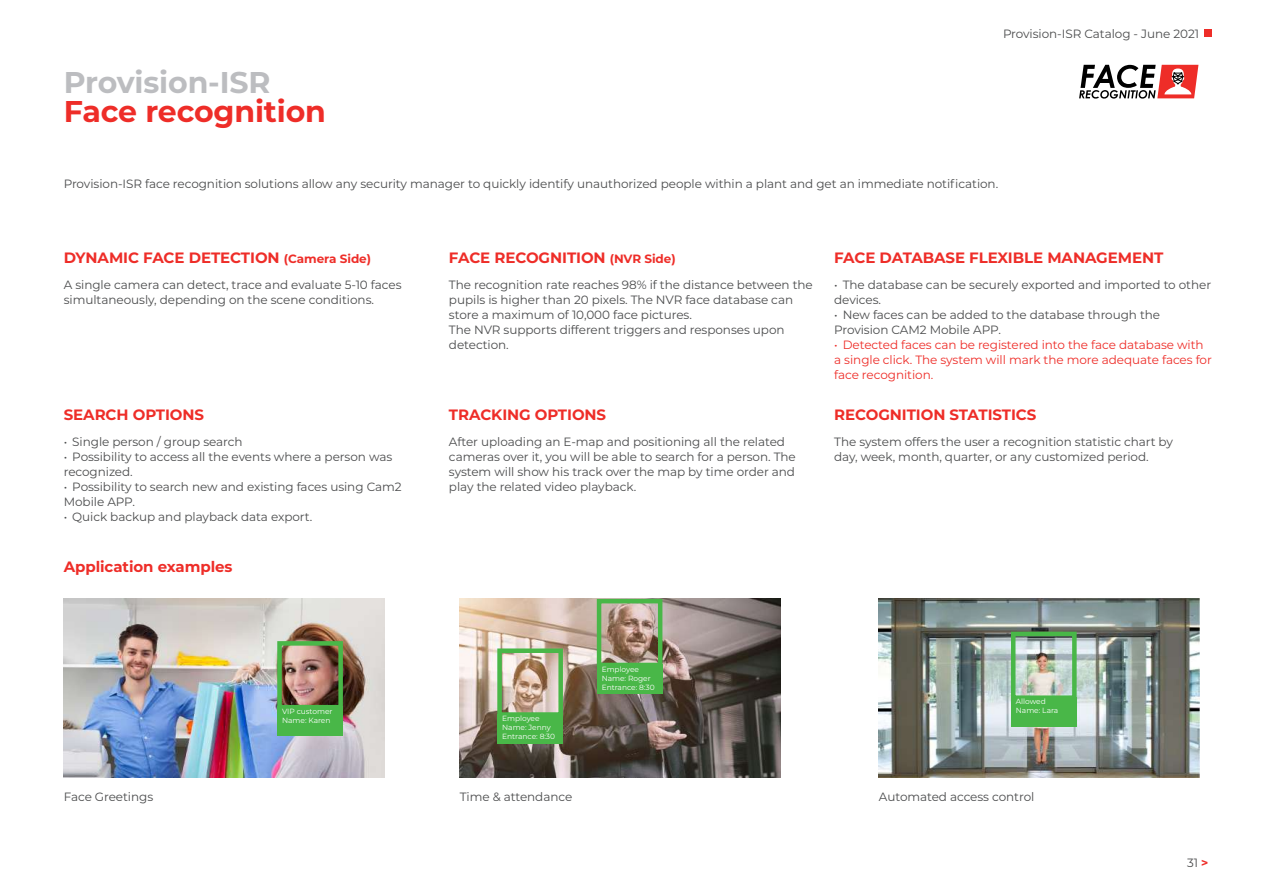
<style>
.page{position:relative;width:1263px;height:893px;background:#fff}
.page>*{position:absolute;margin:0;border:0;box-sizing:border-box;transform-origin:0 0}
.t1{font:700 30px "Montserrat";letter-spacing:-.005em;color:#ee2d28}
.t2{font:700 30px "Montserrat";letter-spacing:-.005em;color:#bcbdc0}
.t3{font:700 15px "Montserrat";letter-spacing:-.005em;color:#ee2d28}
.t4{font:12px/15px "Montserrat";letter-spacing:-.005em;color:#4b4c4d}
.t5{font:12px/15px "Montserrat";letter-spacing:-.005em;color:#ee2d28}
.t6{font:7.5px/9px "Montserrat";letter-spacing:-.005em;color:#fff}
.s1{font-size:12px}
.s2{font-weight:700;color:#ee2d28}
</style>
<div class="page">
<svg style="left:1079px;top:65px;width:119px;height:34px"></svg>
<img style="left:460px;top:599px;width:320px;height:178px">
<img style="left:879px;top:599px;width:320px;height:178px">
<div style="left:597px;top:599px;width:65px;height:68px;border:4px solid #49b748"></div>
<div style="left:1011px;top:632px;width:66px;height:68px;border:4px solid #49b748"></div>
<div style="left:497px;top:648px;width:66px;height:69px;border:4px solid #49b748"></div>
<div style="left:597px;top:664px;width:65px;height:29px;background:#49b748"></div>
<div style="left:1011px;top:697px;width:66px;height:29px;background:#49b748"></div>
<div style="left:497px;top:714px;width:66px;height:29px;background:#49b748"></div>
<img style="left:64px;top:599px;width:320px;height:178px">
<div style="left:277px;top:641px;width:66px;height:68px;border:4px solid #49b748"></div>
<div style="left:277px;top:707px;width:66px;height:29px;background:#49b748"></div>
<div style="left:1204px;top:30px;width:7px;height:7px;background:#ee2d28"></div>
<h1 class="t2" style="left:64px;top:61px;width:208px">Provision-ISR</h1>
<h1 class="t1" style="left:64px;top:90px;width:264px">Face recognition</h1>
<p class="t4" style="left:1003px;top:26px;width:198px">Provision-ISR Catalog - June 2021</p>
<p class="t4" style="left:64px;top:175px;width:936px">Provision-ISR face recognition solutions allow any security manager to quickly identify unauthorized people within a plant and get an immediate notification.</p>
<p class="t3" style="left:64px;top:246px;width:309px">DYNAMIC FACE DETECTION <span class="s1">(Camera Side)</span></p>
<p class="t4" style="left:64px;top:277px;width:339px">A single camera can detect, trace and evaluate 5-10 faces simultaneously, depending on the scene conditions.</p>
<p class="t3" style="left:64px;top:403px;width:142px">SEARCH OPTIONS</p>
<p class="t4" style="left:64px;top:434px;width:180px">• Single person / group search</p>
<p class="t4" style="left:64px;top:449px;width:330px">• Possibility to access all the events where a person was recognized.</p>
<p class="t4" style="left:64px;top:479px;width:339px">• Possibility to search new and existing faces using Cam2<br>Mobile APP.</p>
<p class="t4" style="left:64px;top:509px;width:250px">• Quick backup and playback data export.</p>
<p class="t3" style="left:64px;top:555px;width:170px">Application examples</p>
<p class="t6" style="left:282px;top:706px;width:52px">VIP customer<br>Name: Karen</p>
<p class="t3" style="left:449px;top:246px;width:228px">FACE RECOGNITION <span class="s1">(NVR Side)</span></p>
<p class="t3" style="left:834px;top:246px;width:331px">FACE DATABASE FLEXIBLE MANAGEMENT</p>
<p class="t4" style="left:449px;top:277px;width:365px">The recognition rate reaches 98% if the distance between the pupils is higher than 20 pixels. The NVR face database can store a maximum of 10,000 face pictures.<br>The NVR supports different triggers and responses upon detection.</p>
<p class="t4" style="left:834px;top:277px;width:378px">• The database can be securely exported and imported to other devices.</p>
<p class="t4" style="left:834px;top:307px;width:327px">• New faces can be added to the database through the<br>Provision CAM2 Mobile APP.</p>
<p class="t5" style="left:834px;top:337px;width:379px">• Detected faces can be registered into the face database with a single click. The system will mark the more adequate faces for face recognition.</p>
<p class="t3" style="left:449px;top:403px;width:159px">TRACKING OPTIONS</p>
<p class="t3" style="left:834px;top:403px;width:204px">RECOGNITION STATISTICS</p>
<p class="t4" style="left:449px;top:434px;width:348px">After uploading an E-map and positioning all the related cameras over it, you will be able to search for a person. The system will show his track over the map by time order and play the related video playback.</p>
<p class="t4" style="left:834px;top:434px;width:340px">The system offers the user a recognition statistic chart by day, week, month, quarter, or any customized period.</p>
<p class="t6" style="left:502px;top:714px;width:54px">Employee<br>Name: Jenny<br>Entrance: 8:30</p>
<p class="t6" style="left:602px;top:664px;width:54px">Employee<br>Name: Roger<br>Entrance: 8:30</p>
<p class="t6" style="left:1016px;top:697px;width:44px">Allowed<br>Name: Lara</p>
<p class="t4" style="left:64px;top:788px;width:91px">Face Greetings</p>
<p class="t4" style="left:460px;top:788px;width:114px">Time &amp; attendance</p>
<p class="t4" style="left:879px;top:788px;width:157px">Automated access control</p>
<p class="t4" style="left:1187px;top:855px;width:23px">31 <span class="s2">&gt;</span></p>
</div>
